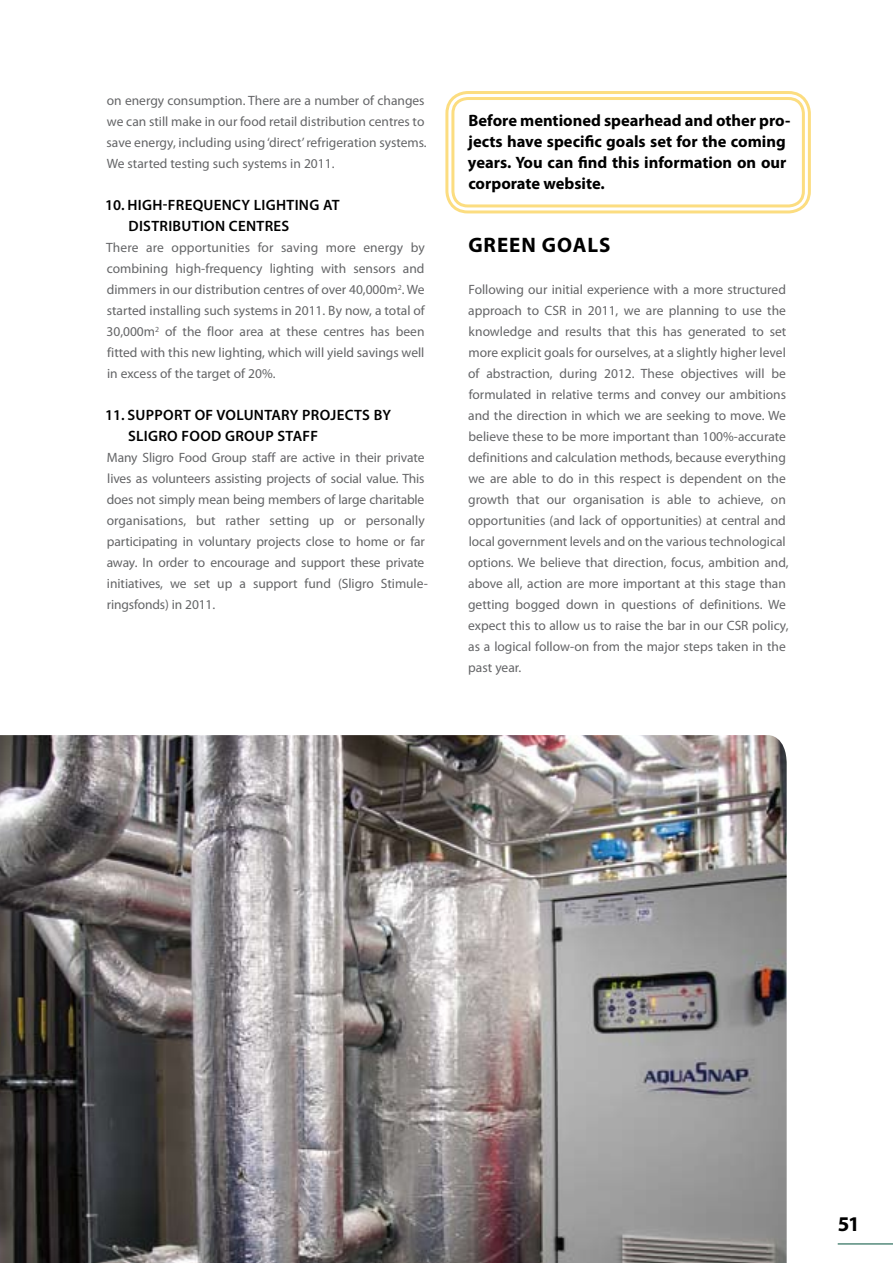
<style>
.page{position:relative;width:893px;height:1263px;background:#fff}
.page>*{position:absolute;margin:0;border:0;box-sizing:border-box;transform-origin:0 0}
.t1{font:700 21px "Myriad Pro";letter-spacing:.045em;color:#000}
.t2{font:700 16.5px/21px "Myriad Pro";color:#000}
.t3{font:600 15px/21px "Myriad Pro";letter-spacing:.02em;color:#000}
.t4{font:13.5px/21px "Myriad Pro";color:#646567}
</style>
<div class="page">
<img style="left:0;top:735px;width:787px;height:528px">
<div style="left:445px;top:91px;width:366px;height:122px;border:3px solid #fcdd80;border-radius:21px"></div>
<div style="left:451px;top:97px;width:354px;height:110px;border:3px solid #fcdd80;border-radius:15px"></div>
<hr style="left:838px;top:1243px;width:55px;height:1px;background:#00513b">
<p class="t4" style="left:107px;top:90px;width:322px">on energy consumption. There are a number of changes we can still make in our food retail distribution centres to save energy, including using‘direct’refrigeration systems.<br>We started testing such systems in 2011.</p>
<p class="t3" style="left:128px;top:194px;width:213px;text-indent:-23px">10. H IGH-FREQUENCY LIGHTING AT<br>DISTRIBUTION CENTRES</p>
<p class="t4" style="left:106px;top:237px;width:320px;text-align:justify">There are opportunities for saving more energy by combining high-frequency lighting with sensors and dimmers in our distribution centres of over 40,000m<sup>2</sup>. We started installing such systems in 2011. By now, a total of 30,000m<sup>2</sup> of the floor area at these centres has been fitted with this new lighting, which will yield savings well in excess of the target of 20%.</p>
<p class="t3" style="left:128px;top:404px;width:264px;text-indent:-23px">11. SUPPORT OF VOLUNTARY PROJECTS BY<br>SLIGRO FOOD GROUP STAFF</p>
<p class="t4" style="left:107px;top:447px;width:323px">Many Sligro Food Group staff are active in their private lives as volunteers assisting projects of social value. This does not simply mean being members of large charitable organisations, but rather setting up or personally participating in voluntary projects close to home or far away. In order to encourage and support these private initiatives, we set up a support fund (Sligro Stimule&shy;ringsfonds) in 2011.</p>
<p class="t2" style="left:468px;top:109px;width:324px">Before mentioned spearhead and other pro&shy;jects have specific goals set for the coming years. You can find this information on our corporate website.</p>
<h1 class="t1" style="left:468px;top:231px;width:144px">Green goals</h1>
<p class="t4" style="left:468px;top:279px;width:322px">Following our initial experience with a more structured approach to CSR in 2011, we are planning to use the knowledge and results that this has generated to set more explicit goals for ourselves, at a slightly higher level of abstraction, during 2012. These objectives will be formulated in relative terms and convey our ambitions and the direction in which we are seeking to move. We believe these to be more important than 100%-accurate definitions and calculation methods, because everything we are able to do in this respect is dependent on the growth that our organisation is able to achieve, on opportunities (and lack of opportunities) at central and local government levels and on the various technological options. We believe that direction, focus, ambition and, above all, action are more important at this stage than getting bogged down in questions of definitions. We expect this to allow us to raise the bar in our CSR policy, as a logical follow-on from the major steps taken in the past year.</p>
<h1 class="t1" style="left:838px;top:1210px;width:24px">51</h1>
</div>
